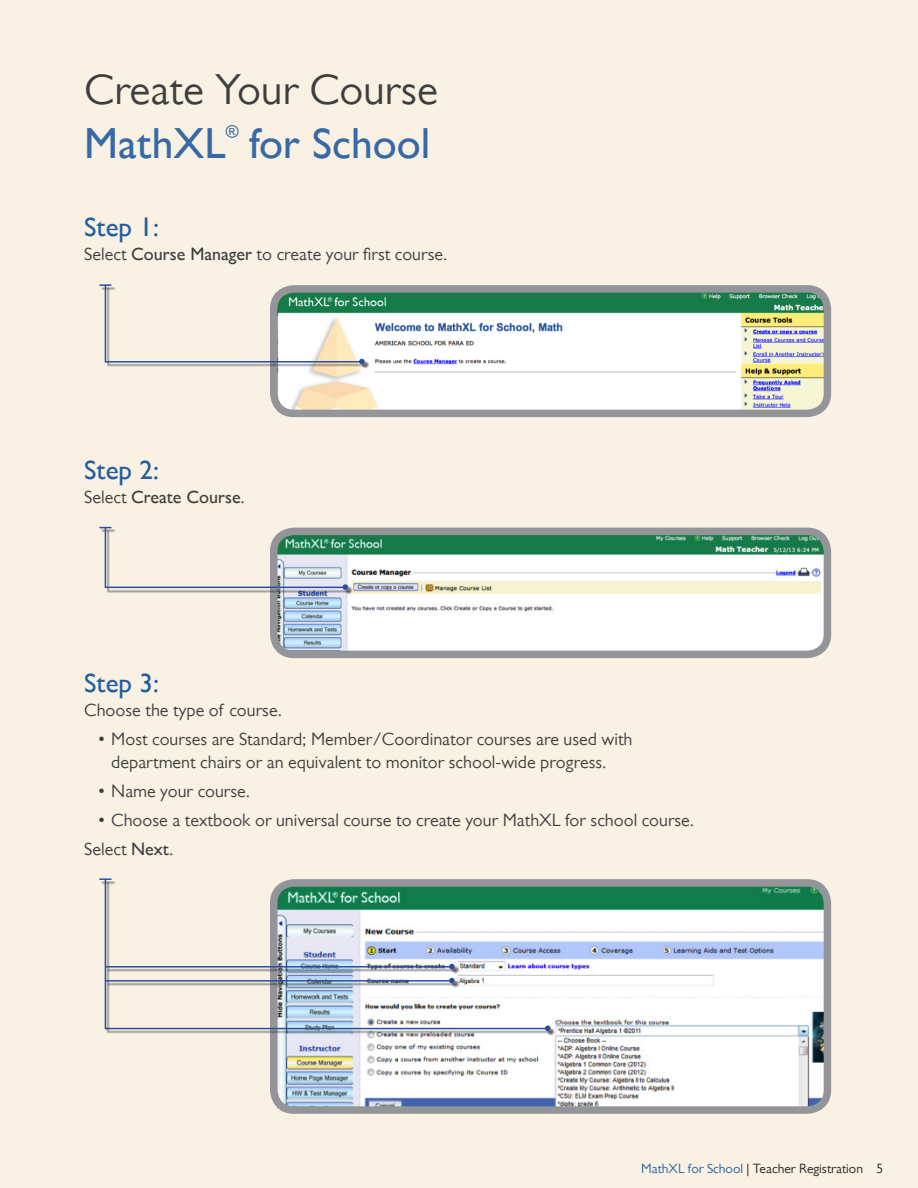
<style>
.page{position:relative;width:918px;height:1188px;background:#f9f2e4}
.page>*{position:absolute;margin:0;border:0;box-sizing:border-box;transform-origin:0 0}
.t1{font:43.5px/54px "Gill Sans MT Pro";color:#3e3e3f}
.t2{font:700 43.5px "Gill Sans MT Pro";color:#3769a6}
.Step_Copy{font:700 27px "Gill Sans MT Pro";color:#225f9f}
.Body_copy{font:18px/22.5px "Gill Sans MT Pro";color:#3e3e3f}
.Body_copy-2{font:700 18px "Gill Sans MT Pro";color:#3e3e3f}
.t3{font:700 17.55px "Gill Sans MT Pro";color:#3769a6}
.t4{font:13.5px "Gill Sans MT Pro";color:#231f20}
.s1{font-weight:700;color:#3769a6}
.s2{font-weight:700}
.s3{font-weight:400}
.s4{color:#225f9f}
</style>
<div class="page">
<img style="left:279px;top:294px;width:543px;height:114px">
<div style="left:270px;top:285px;width:561px;height:132px;border:8px solid #939598;border-radius:20px"></div>
<img style="left:279px;top:537px;width:543px;height:112px">
<div style="left:270px;top:528px;width:561px;height:130px;border:8px solid #939598;border-radius:20px"></div>
<div style="left:107px;top:287px;width:260px;height:80px;background:#231f20;opacity:.55"></div>
<div style="left:361px;top:360px;width:8px;height:9px;background:#231f20;opacity:.55"></div>
<svg style="left:99px;top:284px;width:266px;height:80px"></svg>
<div style="left:107px;top:529px;width:243px;height:63px;background:#231f20;opacity:.55"></div>
<div style="left:344px;top:586px;width:9px;height:9px;background:#231f20;opacity:.55"></div>
<svg style="left:99px;top:526px;width:249px;height:64px"></svg>
<img style="left:279px;top:888px;width:543px;height:217px">
<div style="left:270px;top:879px;width:561px;height:235px;border:8px solid #939598;border-radius:20px"></div>
<hr style="left:101px;top:881px;width:15px;height:3px;background:#231f20;opacity:.55">
<div style="left:107px;top:881px;width:446px;height:153px;background:#231f20;opacity:.55"></div>
<svg style="left:104px;top:878px;width:446px;height:152px"></svg>
<div style="left:547px;top:1027px;width:8px;height:9px;background:#231f20;opacity:.55"></div>
<svg style="left:545px;top:1026px;width:6px;height:5px"></svg>
<hr style="left:107px;top:982px;width:350px;height:4px;background:#231f20;opacity:.55">
<hr style="left:105px;top:980px;width:348px;height:2px;background:#294ea1">
<div style="left:451px;top:979px;width:8px;height:9px;background:#231f20;opacity:.55"></div>
<svg style="left:449px;top:978px;width:6px;height:5px"></svg>
<hr style="left:107px;top:968px;width:350px;height:4px;background:#231f20;opacity:.55">
<hr style="left:105px;top:966px;width:348px;height:2px;background:#294ea1">
<div style="left:451px;top:965px;width:8px;height:9px;background:#231f20;opacity:.55"></div>
<svg style="left:449px;top:964px;width:6px;height:5px"></svg>
<p class="t1" style="left:84px;top:62px;width:355px">Create Your Course<br><span class="s1">MathXL</span></p>
<p class="t3" style="left:226px;top:121px;width:14px">®</p>
<p class="t2" style="left:249px;top:118px;width:183px">for School</p>
<p class="Step_Copy" style="left:84px;top:211px;width:76px">Step 1:</p>
<p class="Body_copy" style="left:84px;top:243px;width:365px">Select <span class="s2">Course Manager</span> to create your first course.</p>
<p class="Step_Copy" style="left:84px;top:455px;width:76px">Step 2:</p>
<p class="Body_copy-2" style="left:84px;top:487px;width:162px"><span class="s3">Select</span> Create Course<span class="s3">.</span></p>
<p class="Step_Copy" style="left:84px;top:668px;width:76px">Step 3:</p>
<p class="Body_copy" style="left:84px;top:698px;width:199px">Choose the type of course.</p>
<p class="Body_copy" style="left:111px;top:728px;width:523px;text-indent:-14px">• Most courses are Standard; Member/Coordinator courses are used with department chairs or an equivalent to monitor school-wide progress.</p>
<p class="Body_copy" style="left:98px;top:779px;width:154px">• Name your course.</p>
<p class="Body_copy" style="left:98px;top:809px;width:598px">• Choose a textbook or universal course to create your MathXL for school course.</p>
<p class="Body_copy" style="left:84px;top:838px;width:91px">Select <span class="s2">Next</span>.</p>
<p class="t4" style="left:641px;top:1160px;width:244px"><span class="s4">MathXL for School</span> | Teacher Registration 5</p>
</div>
